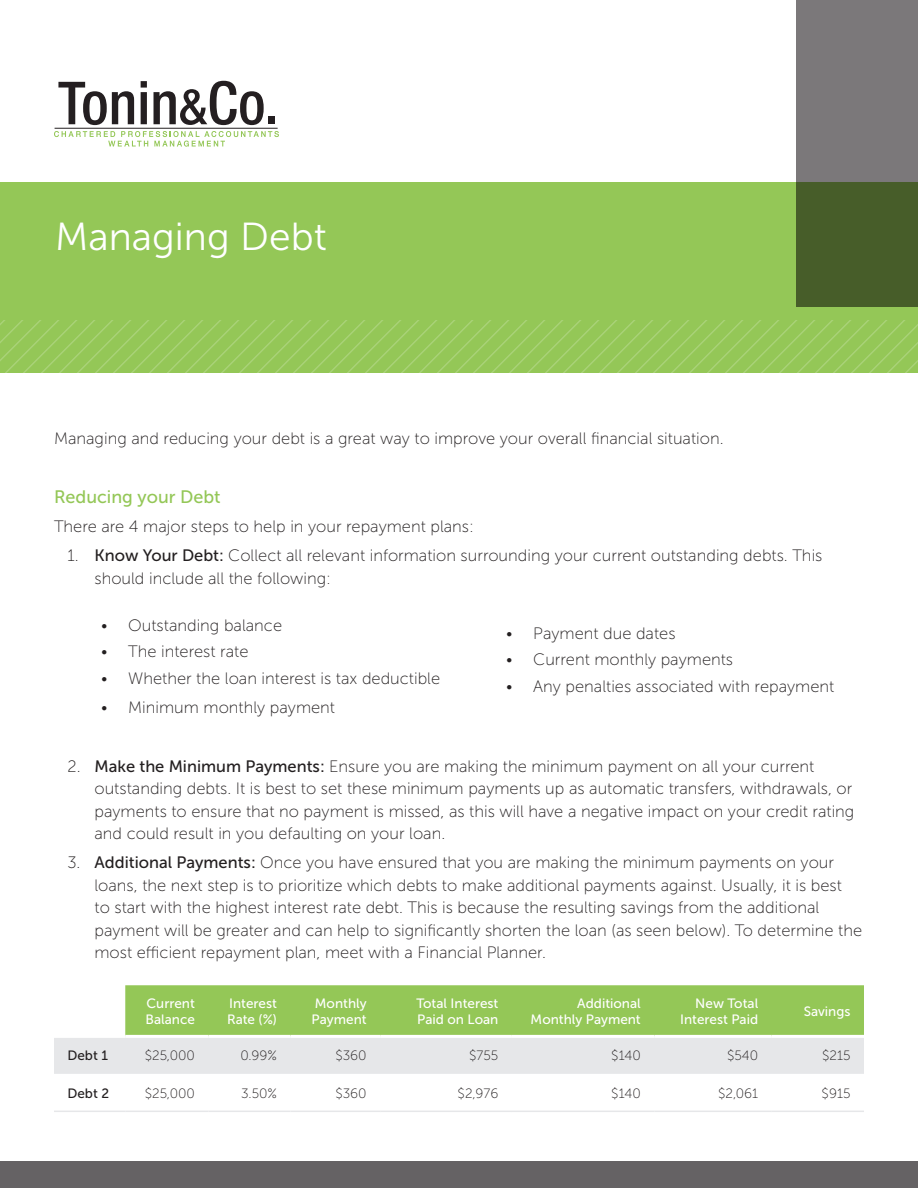
<style>
.page{position:relative;width:918px;height:1188px;background:#fff}
.page>*{position:absolute;margin:0;border:0;box-sizing:border-box;transform-origin:0 0}
.t1{font:39px "Museo Sans 300";color:#fff}
.t2{font:18px "Museo Sans 500";color:#94c757}
.t3{font:16.5px/22.5px "Museo Sans 100";color:#231f20}
.t4{font:13.5px/16.2px "Museo Sans 500";color:#fff}
.t5{font:13.5px "Museo Sans 100";color:#231f20}
.t6{font:13.5px "Museo Sans 500";color:#231f20}
.s1{font-family:"Museo Sans 500"}
</style>
<div class="page">
<div style="left:0;top:1161px;width:918px;height:27px;background:#656264"></div>
<div style="left:0;top:182px;width:918px;height:190px;background:#94c757"></div>
<svg style="left:796px;top:0;width:122px;height:307px;background:#656d59"></svg>
<svg style="left:0;top:321px;width:918px;height:51px"></svg>
<svg style="left:54px;top:131px;width:225px;height:16px"></svg>
<svg style="left:58px;top:82px;width:76px;height:43px"></svg>
<svg style="left:141px;top:81px;width:6px;height:43px"></svg>
<svg style="left:154px;top:81px;width:110px;height:44px"></svg>
<div style="left:268px;top:116px;width:7px;height:8px;background:#241f21"></div>
<hr style="left:55px;top:128px;width:223px;height:1px;background:#241f21">
<svg style="left:54px;top:1110px;width:810px;height:1px"></svg>
<svg style="left:54px;top:985px;width:810px;height:89px;background:#bcd79d"></svg>
<hr style="left:54px;top:1035px;width:71px;height:3px;background:#fff">
<hr style="left:125px;top:1035px;width:83px;height:3px;background:#fff">
<hr style="left:208px;top:1035px;width:83px;height:3px;background:#fff">
<hr style="left:291px;top:1035px;width:89px;height:3px;background:#fff">
<hr style="left:380px;top:1035px;width:132px;height:3px;background:#fff">
<hr style="left:512px;top:1035px;width:142px;height:3px;background:#fff">
<hr style="left:654px;top:1035px;width:118px;height:3px;background:#fff">
<hr style="left:772px;top:1035px;width:92px;height:3px;background:#fff">
<hr style="left:54px;top:1111px;width:71px;height:1px;background:#e6e7e9">
<hr style="left:125px;top:1111px;width:83px;height:1px;background:#e6e7e9">
<hr style="left:208px;top:1111px;width:83px;height:1px;background:#e6e7e9">
<hr style="left:291px;top:1111px;width:89px;height:1px;background:#e6e7e9">
<hr style="left:380px;top:1111px;width:132px;height:1px;background:#e6e7e9">
<hr style="left:512px;top:1111px;width:142px;height:1px;background:#e6e7e9">
<hr style="left:654px;top:1111px;width:118px;height:1px;background:#e6e7e9">
<hr style="left:772px;top:1111px;width:92px;height:1px;background:#e6e7e9">
<p class="t1" style="left:55px;top:215px;width:273px">Managing Debt</p>
<p class="t3" style="left:54px;top:428px;width:671px">Managing and reducing your debt is a great way to improve your overall financial situation.</p>
<p class="t2" style="left:54px;top:487px;width:168px">Reducing your Debt</p>
<p class="t3" style="left:54px;top:515px;width:422px">There are 4 major steps to help in your repayment plans:</p>
<p class="t3" style="left:94px;top:545px;width:729px;text-indent:-27px">1. <span class="s1">Know Your Debt:</span> Collect all relevant information surrounding your current outstanding debts. This should include all the following:</p>
<p class="t3" style="left:101px;top:614px;width:182px">• Outstanding balance</p>
<p class="t3" style="left:101px;top:640px;width:149px">• The interest rate</p>
<p class="t3" style="left:101px;top:667px;width:340px">• Whether the loan interest is tax deductible</p>
<p class="t3" style="left:101px;top:696px;width:235px">• Minimum monthly payment</p>
<p class="t3" style="left:506px;top:622px;width:171px">• Payment due dates</p>
<p class="t3" style="left:506px;top:648px;width:228px">• Current monthly payments</p>
<p class="t3" style="left:506px;top:675px;width:330px">• Any penalties associated with repayment</p>
<p class="t3" style="left:94px;top:755px;width:761px;text-indent:-27px">2. <span class="s1">Make the Minimum Payments:</span> Ensure you are making the minimum payment on all your current outstanding debts. It is best to set these minimum payments up as automatic transfers, withdrawals, or payments to ensure that no payment is missed, as this will have a negative impact on your credit rating and could result in you defaulting on your loan.</p>
<p class="t3" style="left:94px;top:852px;width:769px;text-indent:-27px">3. <span class="s1">Additional Payments:</span> Once you have ensured that you are making the minimum payments on your loans, the next step is to prioritize which debts to make additional payments against. Usually, it is best<br>to start with the highest interest rate debt. This is because the resulting savings from the additional payment will be greater and can help to significantly shorten the loan (as seen below). To determine the most efficient repayment plan, meet with a Financial Planner.</p>
<p class="t4" style="left:146px;top:995px;width:51px">Current<br>Balance</p>
<p class="t4" style="left:227px;top:995px;width:51px">Interest<br>Rate (%)</p>
<p class="t4" style="left:312px;top:995px;width:57px">Monthly<br>Payment</p>
<p class="t4" style="left:416px;top:995px;width:84px">Total Interest<br>Paid on Loan</p>
<p class="t4" style="left:531px;top:995px;width:112px;text-align:right">Additional<br>Monthly Payment</p>
<p class="t4" style="left:680px;top:995px;width:80px;text-align:right">New Total<br>Interest Paid</p>
<p class="t4" style="left:804px;top:1003px;width:48px">Savings</p>
<p class="t6" style="left:68px;top:1048px;width:42px">Debt 1</p>
<p class="t5" style="left:145px;top:1048px;width:52px">$25,000</p>
<p class="t5" style="left:241px;top:1048px;width:38px">0.99%</p>
<p class="t5" style="left:335px;top:1048px;width:33px">$360</p>
<p class="t5" style="left:469px;top:1048px;width:31px">$755</p>
<p class="t5" style="left:611px;top:1048px;width:31px">$140</p>
<p class="t5" style="left:727px;top:1048px;width:33px">$540</p>
<p class="t5" style="left:822px;top:1048px;width:30px">$215</p>
<p class="t6" style="left:68px;top:1086px;width:43px">Debt 2</p>
<p class="t5" style="left:145px;top:1086px;width:52px">$25,000</p>
<p class="t5" style="left:241px;top:1086px;width:37px">3.50%</p>
<p class="t5" style="left:335px;top:1086px;width:33px">$360</p>
<p class="t5" style="left:458px;top:1086px;width:42px">$2,976</p>
<p class="t5" style="left:611px;top:1086px;width:31px">$140</p>
<p class="t5" style="left:718px;top:1086px;width:42px">$2,061</p>
<p class="t5" style="left:822px;top:1086px;width:30px">$915</p>
</div>
